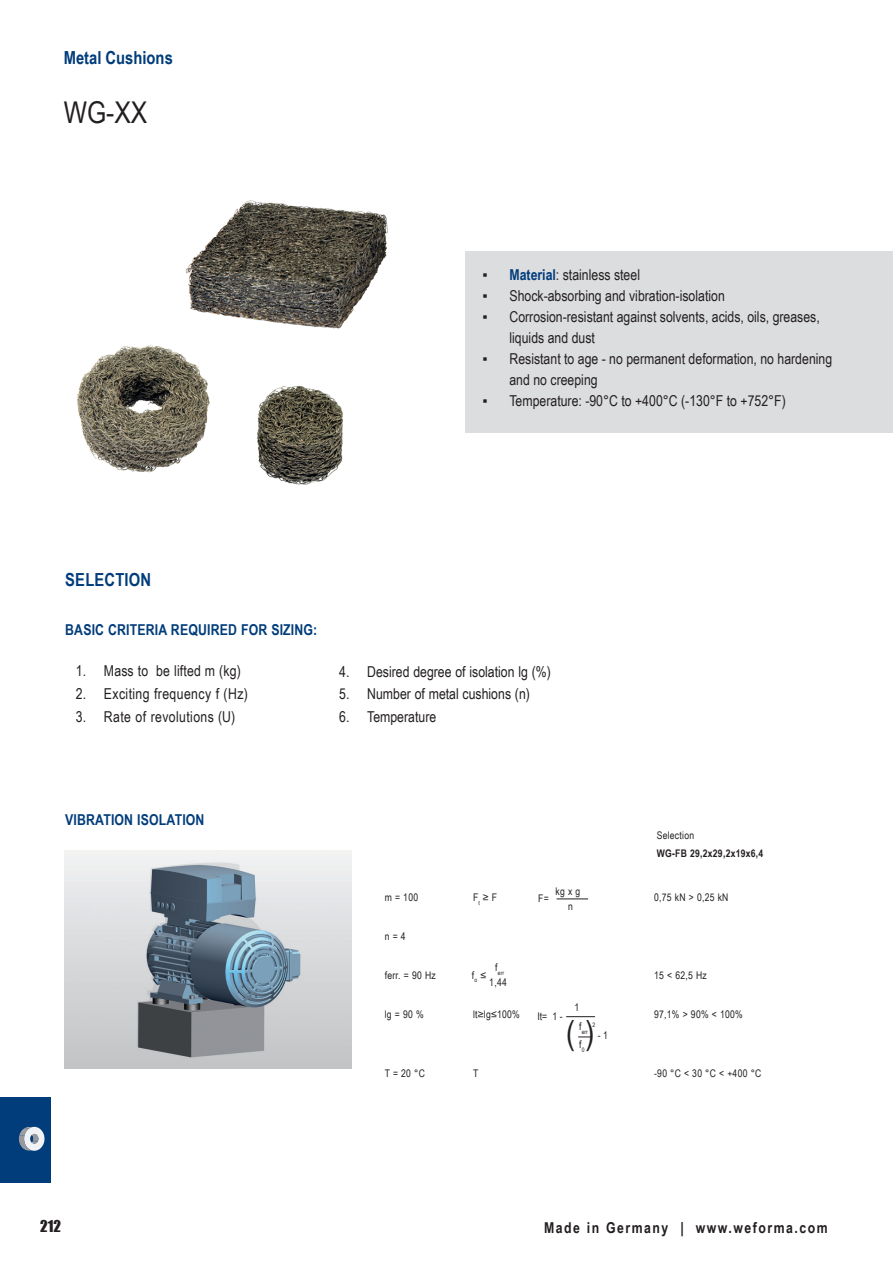
<style>
.page{position:relative;width:893px;height:1263px;background:#fff}
.page>*{position:absolute;margin:0;border:0;box-sizing:border-box;transform-origin:0 0}
.t1{font:32.7px "Arial Narrow";color:#231f20}
.t2{font:30px "Arial Narrow";color:#231f20}
.t3{font:700 18px "Arial Narrow";color:#013c7b}
.t4{font:15px/21px "Arial Narrow";color:#231f20}
.t5{font:700 15px "Arial Narrow";letter-spacing:.01em;color:#013c7b}
.t6{font:15px "Arial Narrow";letter-spacing:.025em;color:#231f20}
.t7{font:700 15px "Arial Narrow";letter-spacing:.1em;color:#231f20}
.t8{font:15px "Impact";color:#231f20}
.t9{font:10.5px "Arial Narrow";letter-spacing:.025em;color:#231f20}
.t10{font:700 10.5px "Arial Narrow";letter-spacing:.025em;color:#231f20}
.t11{font:6.15px "Arial Narrow";letter-spacing:.01em;color:#231f20}
.s1{font-weight:700;color:#013c7b}
</style>
<div class="page">
<svg style="left:0;top:1097px;width:50px;height:85px;background:#184d85"></svg>
<div style="left:465px;top:252px;width:428px;height:181px;background:#dcdddf"></div>
<svg style="left:566px;top:1016px;width:29px;height:1px"></svg>
<svg style="left:578px;top:1037px;width:13px;height:1px"></svg>
<img style="left:65px;top:851px;width:286px;height:217px">
<hr style="left:557px;top:899px;width:31px;height:1px;background:#231f20">
<img style="left:257px;top:385px;width:86px;height:100px">
<img style="left:77px;top:344px;width:133px;height:129px">
<img style="left:185px;top:200px;width:203px;height:129px">
<p class="t3" style="left:64px;top:44px;width:111px">Metal Cushions</p>
<h2 class="t2" style="left:64px;top:90px;width:85px">WG-XX</h2>
<p class="t4" style="left:482px;top:264px;width:159px">▪ <span class="s1">Material</span>: stainless steel</p>
<p class="t4" style="left:482px;top:285px;width:244px">▪ Shock-absorbing and vibration-isolation</p>
<p class="t4" style="left:509px;top:306px;width:312px;text-indent:-27px">▪ Corrosion-resistant against solvents, acids, oils, greases, liquids and dust</p>
<p class="t4" style="left:509px;top:348px;width:324px;text-indent:-27px">▪ Resistant to age - no permanent deformation, no hardening and no creeping</p>
<p class="t4" style="left:482px;top:390px;width:305px">▪ Temperature: -90°C to +400°C (-130°F to +752°F)</p>
<p class="t3" style="left:65px;top:566px;width:87px">SELECTION</p>
<p class="t5" style="left:65px;top:618px;width:254px">BASIC CRITERIA REQUIRED FOR SIZING:</p>
<p class="t4" style="left:76px;top:660px;width:167px">1. Mass to be lifted m (kg)</p>
<p class="t6" style="left:76px;top:683px;width:174px">2. Exciting frequency f (Hz)</p>
<p class="t6" style="left:76px;top:705px;width:161px">3. Rate of revolutions (U)</p>
<p class="t4" style="left:339px;top:660px;width:213px">4. Desired degree of isolation lg (%)</p>
<p class="t4" style="left:339px;top:683px;width:192px">5. Number of metal cushions (n)</p>
<p class="t4" style="left:339px;top:706px;width:99px">6. Temperature</p>
<p class="t5" style="left:65px;top:808px;width:141px">VIBRATION ISOLATION</p>
<p class="t9" style="left:385px;top:890px;width:35px">m = 100</p>
<p class="t9" style="left:385px;top:929px;width:22px">n = 4</p>
<p class="t9" style="left:385px;top:968px;width:53px">ferr. = 90 Hz</p>
<p class="t9" style="left:385px;top:1007px;width:40px">lg = 90 %</p>
<p class="t9" style="left:385px;top:1065px;width:42px">T = 20 °C</p>
<p class="t9" style="left:473px;top:890px;width:26px">F<sub>t</sub> ≥ F</p>
<p class="t9" style="left:556px;top:883px;width:26px">kg x g</p>
<p class="t9" style="left:538px;top:891px;width:12px">F=</p>
<p class="t9" style="left:568px;top:898px;width:6px">n</p>
<p class="t11" style="left:495px;top:968px;width:11px"><sup>f</sup>err</p>
<p class="t9" style="left:472px;top:967px;width:16px">f<sub>o</sub> ≤</p>
<p class="t9" style="left:489px;top:975px;width:19px">1,44</p>
<p class="t9" style="left:473px;top:1007px;width:48px">lt≥lg≤100%</p>
<p class="t9" style="left:473px;top:1065px;width:7px">T</p>
<p class="t9" style="left:574px;top:999px;width:6px">1</p>
<p class="t9" style="left:537px;top:1008px;width:27px">It= 1 -</p>
<h1 class="t1" style="left:566px;top:1008px;width:30px">( )</h1>
<p class="t11" style="left:579px;top:1027px;width:10px"><sup>f</sup>err</p>
<p class="t11" style="left:592px;top:1020px;width:4px">2</p>
<p class="t9" style="left:598px;top:1028px;width:12px">- 1</p>
<p class="t9" style="left:579px;top:1037px;width:7px">f<sub>0</sub></p>
<p class="t9" style="left:657px;top:828px;width:39px">Selection</p>
<p class="t10" style="left:657px;top:846px;width:108px">WG-FB 29,2x29,2x19x6,4</p>
<p class="t9" style="left:654px;top:890px;width:76px">0,75 kN &gt; 0,25 kN</p>
<p class="t9" style="left:654px;top:968px;width:54px">15 &lt; 62,5 Hz</p>
<p class="t9" style="left:654px;top:1007px;width:90px">97,1% &gt; 90% &lt; 100%</p>
<p class="t9" style="left:654px;top:1065px;width:109px">-90 °C &lt; 30 °C &lt; +400 °C</p>
<p class="t8" style="left:40px;top:1215px;width:22px">212</p>
<p class="t7" style="left:544px;top:1216px;width:285px">Made in Germany | www.weforma.com</p>
</div>
